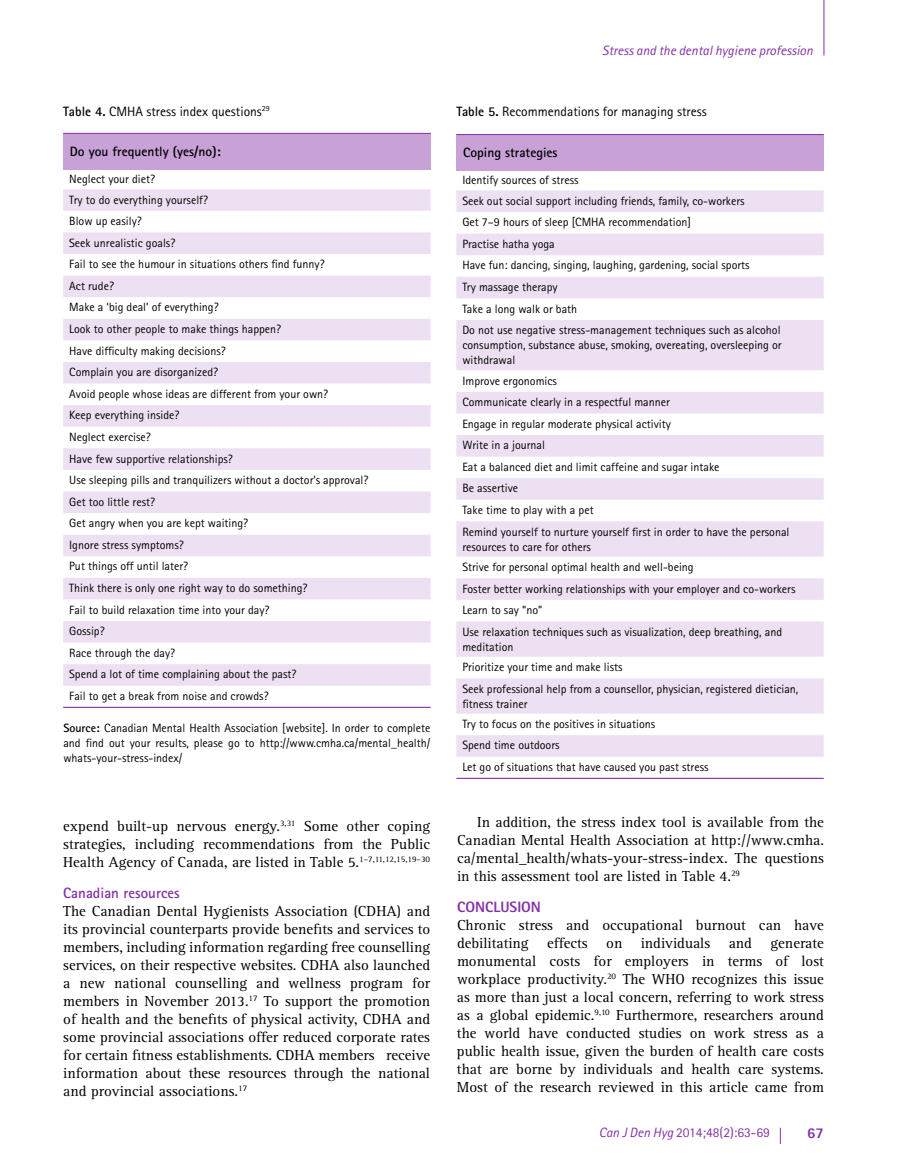
<style>
.page{position:relative;width:905px;height:1175px;background:#fff}
.page>*{position:absolute;margin:0;border:0;box-sizing:border-box;transform-origin:0 0}
.t1{font:15px/18px "Rotis Serif Std";color:#000;text-align:justify}
.t2{font:700 15px "Rotis Sans Serif Std";color:#8431a6}
.t3{font:800 15px "Rotis Sans Serif Std";color:#8431a6}
.t4{font:13.5px "Rotis Sans Serif Std";color:#000}
.t5{font:700 13.5px "Rotis Sans Serif Std";color:#000}
.t6{font:italic 13.5px "Rotis Sans Serif Std";color:#8431a6}
.t7{font:13.5px "Rotis Sans Serif Std";color:#8431a6}
.t8{font:12px/21.6px "Rotis Sans Serif Std";color:#000}
.s1{font-weight:700}
.s2{font-style:italic}
</style>
<div class="page">
<hr style="left:823px;top:0;width:1px;height:56px;background:#8431a6">
<svg style="left:780px;top:1127px;width:1px;height:16px"></svg>
<div style="left:63px;top:133px;width:367px;height:37px;background:#c8a2d7"></div>
<svg style="left:63px;top:189px;width:367px;height:496px;fill:#efe3f3"></svg>
<hr style="left:63px;top:706px;width:367px;height:2px;background:#8431a6">
<hr style="left:63px;top:133px;width:367px;height:1px;background:#8431a6">
<div style="left:456px;top:135px;width:367px;height:36px;background:#c8a2d7"></div>
<svg style="left:456px;top:190px;width:367px;height:566px;fill:#ede0f2"></svg>
<hr style="left:456px;top:777px;width:367px;height:2px;background:#8431a6">
<hr style="left:456px;top:134px;width:367px;height:1px;background:#8431a6">
<p class="t4" style="left:63px;top:103px;width:208px"><span class="s1">Table 4.</span> CMHA stress index questions<sup>29</sup></p>
<p class="t5" style="left:70px;top:143px;width:152px">Do you frequently (yes/no):</p>
<p class="t8" style="left:69px;top:169px;width:140px;line-height:20.2px">Neglect your diet?<br>Try to do everything yourself?</p>
<p class="t8" style="left:69px;top:210px;width:300px">Blow up easily?<br>Seek unrealistic goals?<br>Fail to see the humour in situations others find funny?<br>Act rude?<br>Make a ‘big deal’ of everything?<br>Look to other people to make things happen?<br>Have difficulty making decisions?<br>Complain you are disorganized?<br>Avoid people whose ideas are different from your own?<br>Keep everything inside?<br>Neglect exercise?<br>Have few supportive relationships?<br>Use sleeping pills and tranquilizers without a doctor’s approval?<br>Get too little rest?<br>Get angry when you are kept waiting?<br>Ignore stress symptoms?<br>Put things off until later?<br>Think there is only one right way to do something?<br>Fail to build relaxation time into your day?<br>Gossip?<br>Race through the day?<br>Spend a lot of time complaining about the past?<br>Fail to get a break from noise and crowds?</p>
<p class="t8" style="left:63px;top:720px;width:368px;line-height:15px;text-align:justify"><span class="s1">Source:</span> Canadian Mental Health Association [website]. In order to complete and find out your results, please go to http://www.cmha.ca/mental_health/ whats-your-stress-index/</p>
<p class="t1" style="left:63px;top:817px;width:368px">expend built-up nervous energy.<sup>3,31</sup> Some other coping strategies, including recommendations from the Public Health Agency of Canada, are listed in Table 5.<sup>1–7,11,12,15,19–30</sup></p>
<p class="t2" style="left:63px;top:883px;width:118px">Canadian resources</p>
<p class="t1" style="left:63px;top:902px;width:368px">The Canadian Dental Hygienists Association (CDHA) and its provincial counterparts provide benefits and services to members, including information regarding free counselling services, on their respective websites. CDHA also launched a new national counselling and wellness program for members in November 2013.<sup>17</sup> To support the promotion of health and the benefits of physical activity, CDHA and some provincial associations offer reduced corporate rates for certain fitness establishments. CDHA members receive information about these resources through the national and provincial associations.<sup>17</sup></p>
<p class="t6" style="left:602px;top:42px;width:212px">Stress and the dental hygiene profession</p>
<p class="t4" style="left:456px;top:103px;width:252px"><span class="s1">Table 5.</span> Recommendations for managing stress</p>
<p class="t5" style="left:463px;top:144px;width:96px">Coping strategies</p>
<p class="t8" style="left:462px;top:170px;width:284px;line-height:20.2px">Identify sources of stress<br>Seek out social support including friends, family, co-workers</p>
<p class="t8" style="left:462px;top:211px;width:320px">Get 7–9 hours of sleep [CMHA recommendation]<br>Practise hatha yoga<br>Have fun: dancing, singing, laughing, gardening, social sports<br>Try massage therapy<br>Take a long walk or bath<br>Do not use negative stress-management techniques such as alcohol</p>
<p class="t8" style="left:462px;top:337px;width:321px;line-height:15px">consumption, substance abuse, smoking, overeating, oversleeping or withdrawal</p>
<p class="t8" style="left:462px;top:369px;width:328px">Improve ergonomics<br>Communicate clearly in a respectful manner<br>Engage in regular moderate physical activity<br>Write in a journal<br>Eat a balanced diet and limit caffeine and sugar intake<br>Be assertive<br>Take time to play with a pet<br>Remind yourself to nurture yourself first in order to have the personal</p>
<p class="t8" style="left:462px;top:536px;width:233px;line-height:20.2px">resources to care for others<br>Strive for personal optimal health and well-being</p>
<p class="t8" style="left:462px;top:577px;width:334px">Foster better working relationships with your employer and co-workers<br>Learn to say “no”<br>Use relaxation techniques such as visualization, deep breathing, and</p>
<p class="t8" style="left:462px;top:636px;width:162px;line-height:20.2px">meditation<br>Prioritize your time and make lists</p>
<p class="t8" style="left:462px;top:681px;width:337px;line-height:15px">Seek professional help from a counsellor, physician, registered dietician, fitness trainer</p>
<p class="t8" style="left:462px;top:713px;width:248px">Try to focus on the positives in situations<br>Spend time outdoors<br>Let go of situations that have caused you past stress</p>
<p class="t1" style="left:457px;top:813px;width:368px;text-indent:20px">In addition, the stress index tool is available from the Canadian Mental Health Association at http://www.cmha. ca/mental_health/whats-your-stress-index. The questions in this assessment tool are listed in Table 4.<sup>29</sup></p>
<p class="t3" style="left:457px;top:897px;width:85px">CONCLUSION</p>
<p class="t1" style="left:457px;top:916px;width:368px">Chronic stress and occupational burnout can have debilitating effects on individuals and generate monumental costs for employers in terms of lost workplace productivity.<sup>20</sup> The WHO recognizes this issue as more than just a local concern, referring to work stress as a global epidemic.<sup>9,10</sup> Furthermore, researchers around the world have conducted studies on work stress as a public health issue, given the burden of health care costs that are borne by individuals and health care systems.<br>Most of the research reviewed in this article came from</p>
<p class="t7" style="left:599px;top:1124px;width:172px"><span class="s2">Can J Den Hyg</span> 2014;48(2):63-69</p>
<p class="t3" style="left:807px;top:1123px;width:18px">67</p>
</div>
